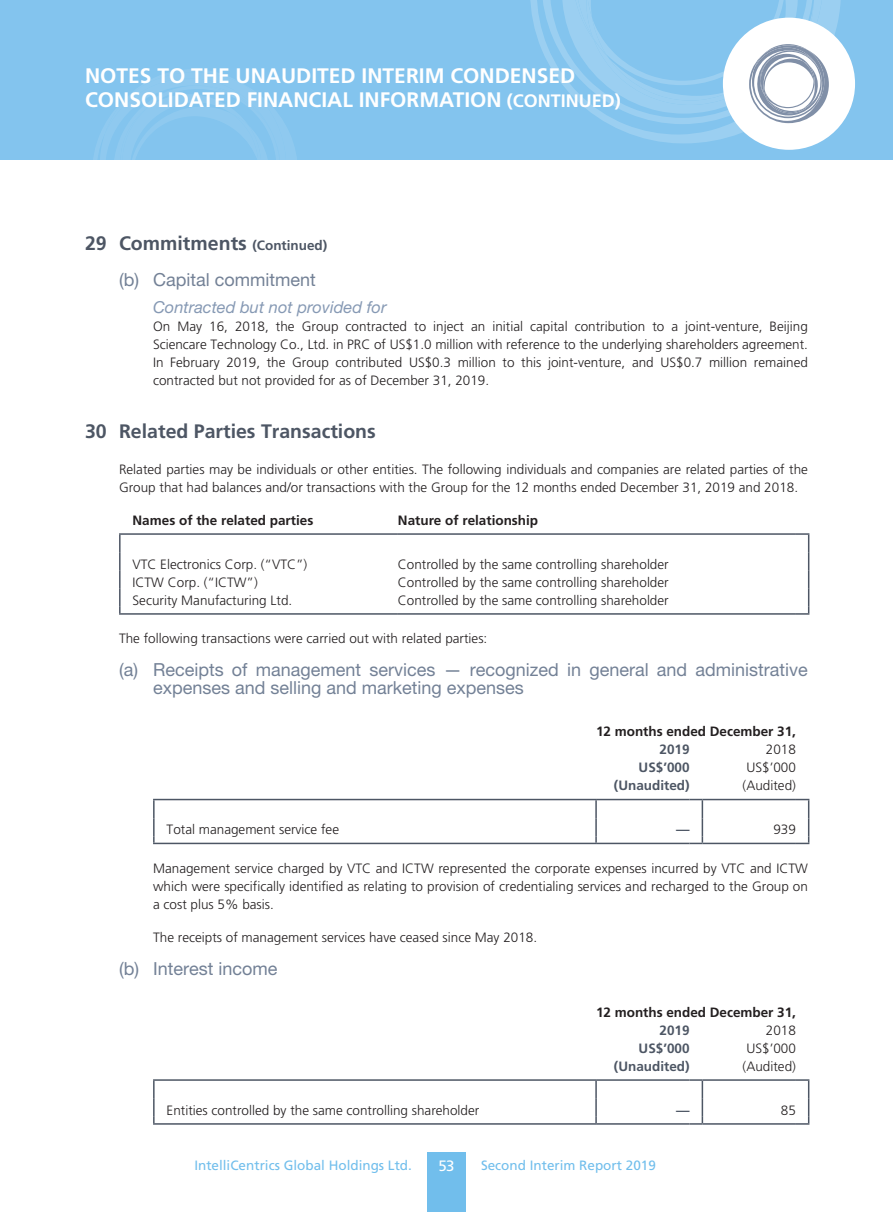
<style>
.page{position:relative;width:893px;height:1212px;background:#fff}
.page>*{position:absolute;margin:0;border:0;box-sizing:border-box;transform-origin:0 0}
.t1{font:700 21px/24px "Frutiger LT Std";color:#fff}
.t2{font:700 19.5px "Frutiger LT Std";color:#4d5664}
.t3{font:18px/18px "Helvetica Neue LT Std";color:#738196}
.t4{font:italic 16.5px "Helvetica Neue LT Std";color:#8699b4}
.t5{font:15px "Frutiger LT Std";color:#fff}
.t6{font:300 13.5px/18px "Frutiger LT Std";color:#231f20;text-align:justify}
.t7{font:700 13.5px "Frutiger LT Std";color:#231f20}
.t8{font:13.5px "Frutiger LT Std";color:#71beec}
.t9{font:700 13.5px "Frutiger LT Std";color:#4d5664}
.s1{font-size:18px}
.s2{font-size:13.5px}
</style>
<div class="page">
<div style="left:0;top:0;width:893px;height:159px;background:#83c4ee"></div>
<div style="left:723px;top:18px;width:132px;height:132px;background:#fff;border-radius:50%"></div>
<svg style="left:530px;top:0;width:311px;height:143px"></svg>
<svg style="left:92px;top:70px;width:206px;height:90px"></svg>
<svg style="left:541px;top:0;width:288px;height:124px"></svg>
<div style="left:427px;top:1152px;width:39px;height:60px;background:#71beec"></div>
<hr style="left:119px;top:533px;width:279px;height:2px;background:#4d5664">
<hr style="left:398px;top:533px;width:398px;height:2px;background:#4d5664">
<hr style="left:119px;top:613px;width:279px;height:2px;background:#4d5664">
<hr style="left:398px;top:613px;width:398px;height:2px;background:#4d5664">
<svg style="left:119px;top:535px;width:2px;height:78px"></svg>
<svg style="left:796px;top:533px;width:13px;height:82px"></svg>
<hr style="left:153px;top:799px;width:443px;height:1px;background:#4d5664">
<hr style="left:596px;top:799px;width:94px;height:1px;background:#4d5664">
<hr style="left:702px;top:799px;width:94px;height:1px;background:#4d5664">
<hr style="left:153px;top:843px;width:443px;height:1px;background:#4d5664">
<hr style="left:596px;top:843px;width:94px;height:1px;background:#4d5664">
<hr style="left:702px;top:843px;width:94px;height:1px;background:#4d5664">
<svg style="left:595px;top:800px;width:2px;height:43px"></svg>
<svg style="left:690px;top:799px;width:13px;height:45px"></svg>
<svg style="left:153px;top:800px;width:2px;height:43px"></svg>
<svg style="left:796px;top:799px;width:13px;height:45px"></svg>
<hr style="left:153px;top:1079px;width:443px;height:2px;background:#4d5664">
<hr style="left:596px;top:1079px;width:94px;height:2px;background:#4d5664">
<hr style="left:702px;top:1079px;width:94px;height:2px;background:#4d5664">
<hr style="left:153px;top:1123px;width:443px;height:2px;background:#4d5664">
<hr style="left:596px;top:1123px;width:94px;height:2px;background:#4d5664">
<hr style="left:702px;top:1123px;width:94px;height:2px;background:#4d5664">
<svg style="left:595px;top:1081px;width:2px;height:42px"></svg>
<svg style="left:690px;top:1079px;width:13px;height:46px"></svg>
<svg style="left:153px;top:1081px;width:2px;height:42px"></svg>
<svg style="left:796px;top:1079px;width:13px;height:46px"></svg>
<h1 class="t1" style="left:85px;top:64px;width:537px">NOTES TO THE UNAUDITED INTERIM CONDENSED<br>CONSOLIDATED FINANCIAL INFORMATION <span class="s1">(CONTINUED)</span></h1>
<h2 class="t2" style="left:85px;top:232px;width:244px">29 Commitments <span class="s2">(Continued)</span></h2>
<h3 class="t3" style="left:119px;top:270px;width:198px">(b) Capital commitment</h3>
<p class="t4" style="left:153px;top:297px;width:235px">Contracted but not provided for</p>
<p class="t6" style="left:153px;top:318px;width:656px">On May 16, 2018, the Group contracted to inject an initial capital contribution to a joint-venture, Beijing Sciencare Technology Co., Ltd. in PRC of US$1.0 million with reference to the underlying shareholders agreement.<br>In February 2019, the Group contributed US$0.3 million to this joint-venture, and US$0.7 million remained contracted but not provided for as of December 31, 2019.</p>
<h2 class="t2" style="left:85px;top:419px;width:292px">30 Related Parties Transactions</h2>
<p class="t6" style="left:119px;top:460px;width:690px">Related parties may be individuals or other entities. The following individuals and companies are related parties of the<br>Group that had balances and/or transactions with the Group for the 12 months ended December 31, 2019 and 2018.</p>
<p class="t7" style="left:133px;top:512px;width:182px">Names of the related parties</p>
<p class="t7" style="left:398px;top:512px;width:142px">Nature of relationship</p>
<p class="t6" style="left:133px;top:555px;width:176px">VTC Electronics Corp. (“VTC”)</p>
<p class="t6" style="left:398px;top:555px;width:272px">Controlled by the same controlling shareholder</p>
<p class="t6" style="left:133px;top:573px;width:127px">ICTW Corp. (“ICTW”)</p>
<p class="t6" style="left:398px;top:573px;width:272px">Controlled by the same controlling shareholder</p>
<p class="t6" style="left:133px;top:591px;width:161px">Security Manufacturing Ltd.</p>
<p class="t6" style="left:398px;top:591px;width:272px">Controlled by the same controlling shareholder</p>
<p class="t6" style="left:119px;top:630px;width:370px">The following transactions were carried out with related parties:</p>
<h3 class="t3" style="left:153px;top:660px;width:656px;text-indent:-34px">(a) Receipts of management services — recognized in general and administrative expenses and selling and marketing expenses</h3>
<p class="t7" style="left:596px;top:723px;width:201px">12 months ended December 31,</p>
<p class="t9" style="left:660px;top:741px;width:32px">2019</p>
<p class="t6" style="left:766px;top:741px;width:32px">2018</p>
<p class="t9" style="left:639px;top:759px;width:53px">US$’000</p>
<p class="t6" style="left:746px;top:759px;width:51px">US$’000</p>
<p class="t9" style="left:614px;top:777px;width:77px">(Unaudited)</p>
<p class="t6" style="left:743px;top:777px;width:55px">(Audited)</p>
<p class="t6" style="left:167px;top:820px;width:174px">Total management service fee</p>
<p class="t9" style="left:676px;top:821px;width:15px">—</p>
<p class="t6" style="left:773px;top:820px;width:24px">939</p>
<p class="t6" style="left:153px;top:859px;width:656px">Management service charged by VTC and ICTW represented the corporate expenses incurred by VTC and ICTW which were specifically identified as relating to provision of credentialing services and recharged to the Group on a cost plus 5% basis.</p>
<p class="t6" style="left:153px;top:928px;width:386px">The receipts of management services have ceased since May 2018.</p>
<h3 class="t3" style="left:119px;top:959px;width:160px">(b) Interest income</h3>
<p class="t7" style="left:596px;top:1004px;width:201px">12 months ended December 31,</p>
<p class="t9" style="left:660px;top:1022px;width:32px">2019</p>
<p class="t6" style="left:766px;top:1021px;width:32px">2018</p>
<p class="t9" style="left:639px;top:1040px;width:53px">US$’000</p>
<p class="t6" style="left:746px;top:1039px;width:51px">US$’000</p>
<p class="t9" style="left:614px;top:1058px;width:77px">(Unaudited)</p>
<p class="t6" style="left:743px;top:1057px;width:55px">(Audited)</p>
<p class="t6" style="left:167px;top:1101px;width:314px">Entities controlled by the same controlling shareholder</p>
<p class="t9" style="left:676px;top:1102px;width:15px">—</p>
<p class="t6" style="left:781px;top:1101px;width:17px">85</p>
<p class="t8" style="left:194px;top:1157px;width:219px">IntelliCentrics Global Holdings Ltd.</p>
<p class="t5" style="left:438px;top:1157px;width:18px">53</p>
<p class="t8" style="left:481px;top:1157px;width:176px">Second Interim Report 2019</p>
</div>
